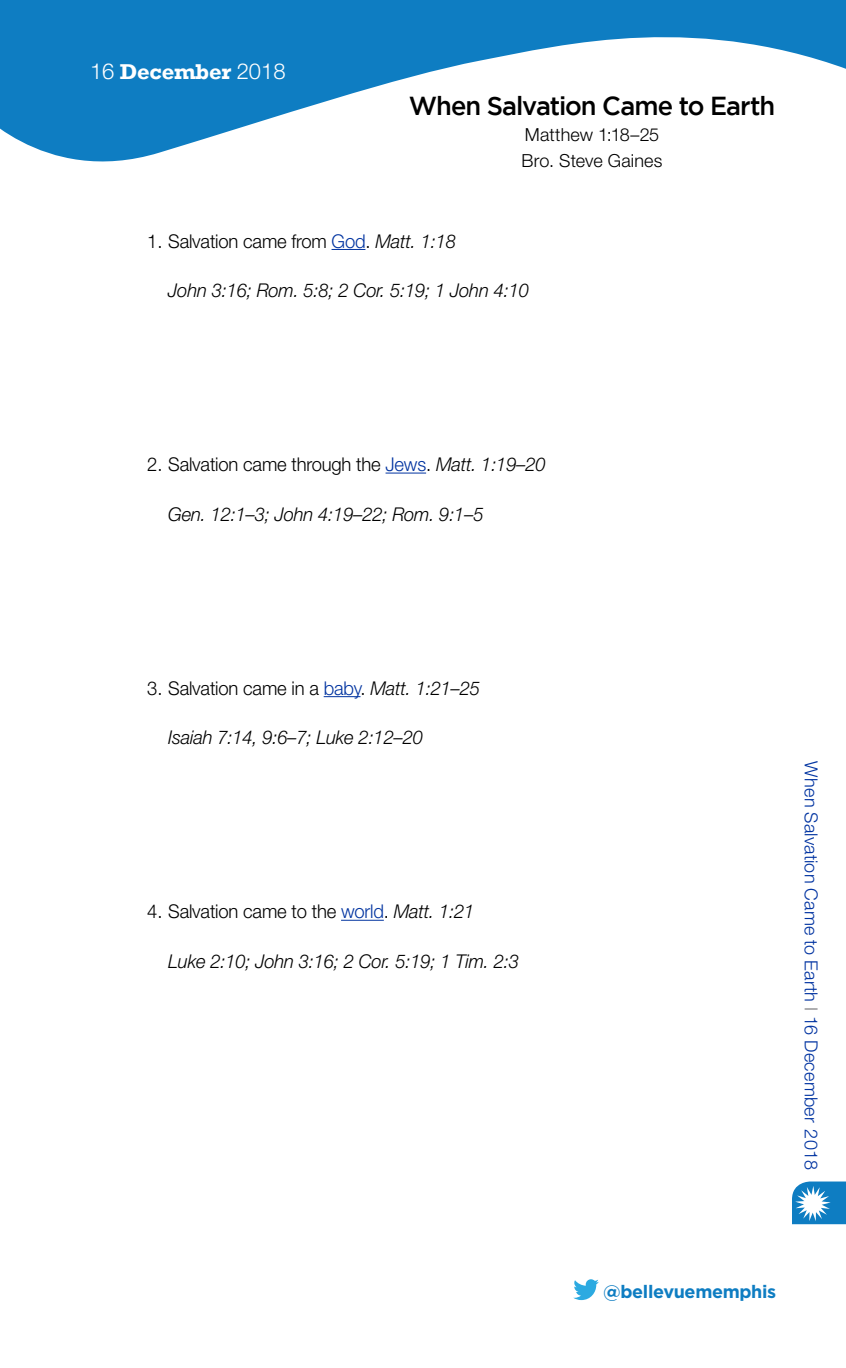
<style>
.page{position:relative;width:846px;height:1368px;background:#fff}
.page>*{position:absolute;margin:0;border:0;box-sizing:border-box;transform-origin:0 0}
.t1{font:500 26px "Gotham";letter-spacing:-.04em;color:#000}
.t2{font:700 22px "Rockwell";letter-spacing:-.01em;color:#fff}
.t3{font:300 19px "Helvetica Neue LT Std";letter-spacing:-.01em;color:#000}
.t4{font:italic 300 19px "Helvetica Neue LT Std";letter-spacing:-.01em;color:#000}
.t5{font:300 18px "Helvetica Neue LT Std";letter-spacing:.01em;color:#0033a1}
.t6{font:300 18px/26px "Helvetica Neue LT Std";letter-spacing:.01em;color:#000}
.t7{font:700 18px "Gotham";letter-spacing:-.02em;color:#0e7dc2}
.s1{font-family:"Helvetica Neue LT Std";font-weight:300}
.s2{color:#0033a0}
.s3{font-style:italic}
.s4{color:#807f83}
</style>
<div class="page">
<svg style="left:0;top:0;width:846px;height:162px;fill:#0e7dc2"></svg>
<svg style="left:792px;top:1182px;width:54px;height:42px"></svg>
<svg style="left:573px;top:1279px;width:26px;height:21px"></svg>
<hr style="left:332px;top:249px;width:33px;height:1px;background:#0033a0">
<hr style="left:386px;top:473px;width:40px;height:1px;background:#0033a0">
<hr style="left:324px;top:696px;width:37px;height:1px;background:#0033a0">
<hr style="left:341px;top:920px;width:43px;height:1px;background:#0033a0">
<p class="t2" style="left:90px;top:58px;width:197px"><span class="s1">16</span> December <span class="s1">2018</span></p>
<h1 class="t1" style="left:409px;top:91px;width:368px">When Salvation Came to Earth</h1>
<p class="t6" style="left:522px;top:122px;width:143px">Matthew 1:18–25<br>Bro. Steve Gaines</p>
<p class="t3" style="left:147px;top:229px;width:310px">1. Salvation came from <span class="s2">God</span>. <span class="s3">Matt. 1:18</span></p>
<p class="t4" style="left:168px;top:279px;width:362px">John 3:16; Rom. 5:8; 2 Cor. 5:19; 1 John 4:10</p>
<p class="t3" style="left:147px;top:453px;width:400px">2. Salvation came through the <span class="s2">Jews</span>. <span class="s3">Matt. 1:19–20</span></p>
<p class="t4" style="left:168px;top:503px;width:317px">Gen. 12:1–3; John 4:19–22; Rom. 9:1–5</p>
<p class="t3" style="left:147px;top:676px;width:334px">3. Salvation came in a <span class="s2">baby</span>. <span class="s3">Matt. 1:21–25</span></p>
<p class="t4" style="left:168px;top:726px;width:256px">Isaiah 7:14, 9:6–7; Luke 2:12–20</p>
<p class="t3" style="left:147px;top:900px;width:329px">4. Salvation came to the <span class="s2">world</span>. <span class="s3">Matt. 1:21</span></p>
<p class="t4" style="left:168px;top:950px;width:352px">Luke 2:10; John 3:16; 2 Cor. 5:19; 1 Tim. 2:3</p>
<p class="t5" style="left:822px;top:761px;width:410px;rotate:90deg">When Salvation Came to Earth <span class="s4">I</span> 16 December 2018</p>
<p class="t7" style="left:603px;top:1281px;width:174px">@bellevuememphis</p>
</div>
